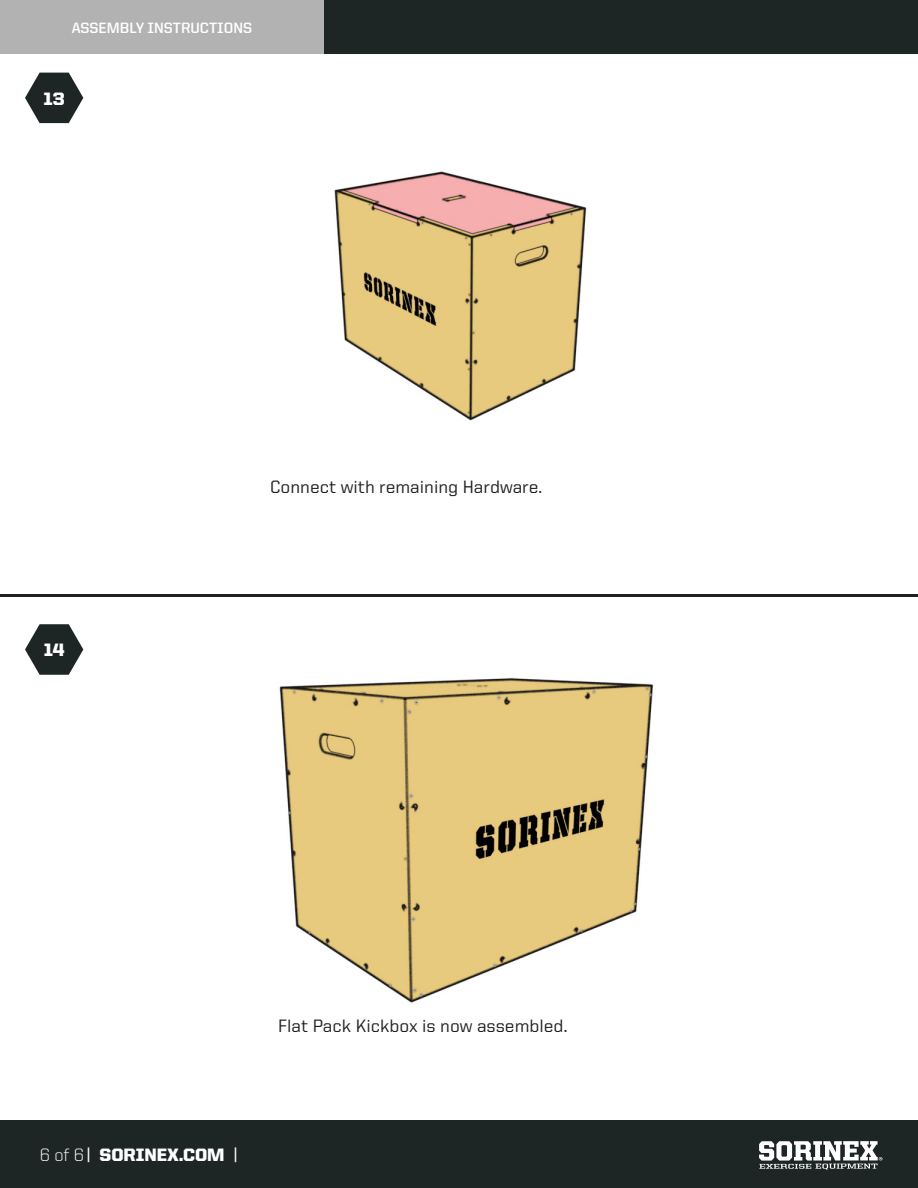
<style>
.page{position:relative;width:918px;height:1188px;background:#fff}
.page>*{position:absolute;margin:0;border:0;box-sizing:border-box;transform-origin:0 0}
.t1{font:500 18px "United Sans Reg";color:#231f20}
.t2{font:900 18px "United Sans Reg";color:#fff}
.t3{font:700 15px "United Sans Reg";color:#fff}
.s1{font-weight:300}
.s2{font-weight:500}
</style>
<div class="page">
<div style="left:0;top:1120px;width:918px;height:68px;background:#1e2625"></div>
<svg style="left:759px;top:1141px;width:123px;height:29px"></svg>
<div style="left:0;top:0;width:324px;height:54px;background:#b2b2b2"></div>
<div style="left:324px;top:0;width:594px;height:54px;background:#1e2625"></div>
<hr style="left:0;top:594px;width:918px;height:3px;background:#231f20">
<svg style="left:25px;top:73px;width:58px;height:50px"></svg>
<svg style="left:25px;top:624px;width:58px;height:51px"></svg>
<img style="left:279px;top:678px;width:375px;height:325px">
<img style="left:334px;top:171px;width:253px;height:250px">
<p class="t3" style="left:72px;top:19px;width:182px">ASSEMBLY INSTRUCTIONS</p>
<p class="t2" style="left:44px;top:89px;width:23px">13</p>
<p class="t2" style="left:44px;top:640px;width:22px">14</p>
<p class="t1" style="left:270px;top:477px;width:274px">Connect with remaining Hardware.</p>
<p class="t1" style="left:278px;top:1016px;width:291px">Flat Pack Kickbox is now assembled.</p>
<p class="t2" style="left:40px;top:1145px;width:200px"><span class="s1">6 of 6</span><span class="s2">|</span> SORINEX.COM <span class="s2">|</span></p>
</div>
